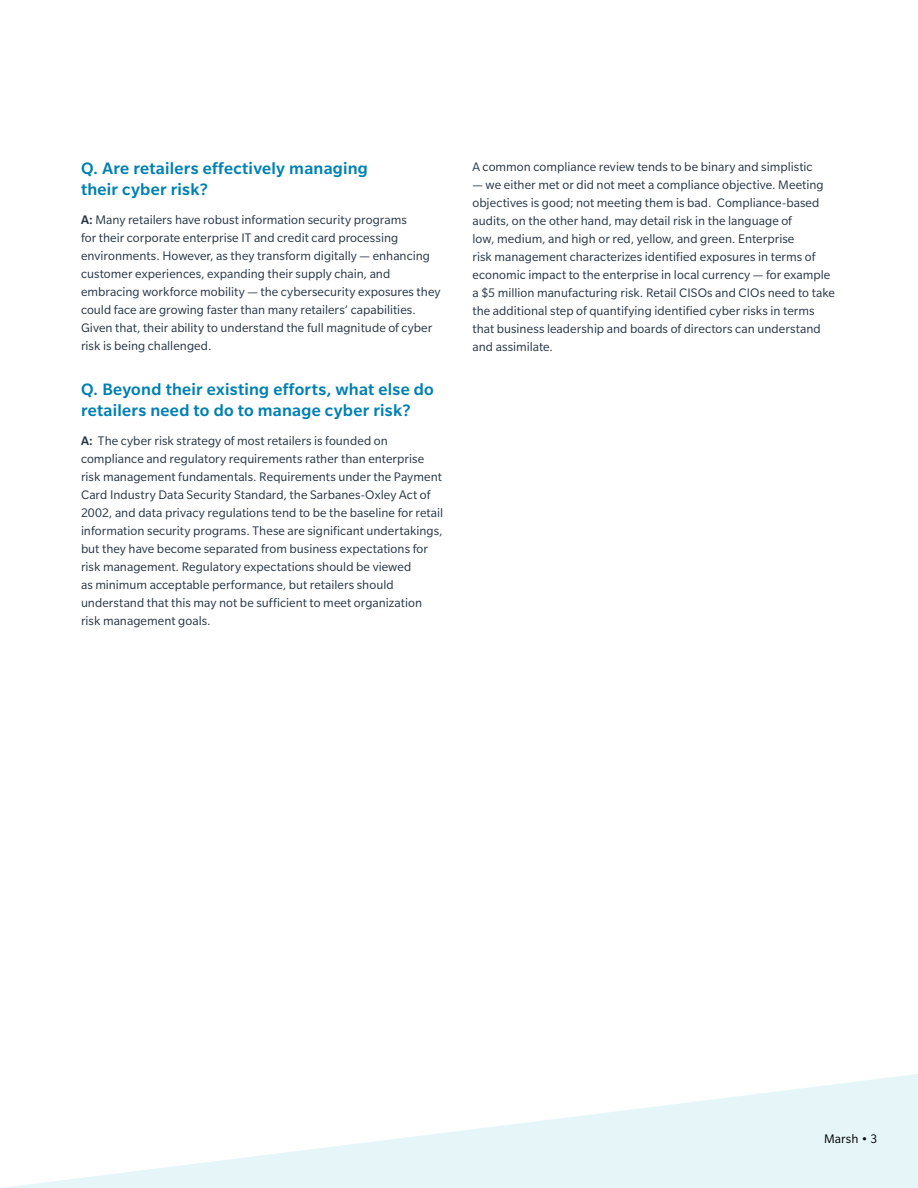
<style>
.page{position:relative;width:918px;height:1188px;background:#fff}
.page>*{position:absolute;margin:0;border:0;box-sizing:border-box;transform-origin:0 0}
.t1{font:500 18px/21px "Slate Pro";letter-spacing:.015em;color:#0080b2}
.t2{font:13.5px/18px "Slate Pro";letter-spacing:.005em;color:#243444}
.t3{font:13.5px "Slate Pro";letter-spacing:.005em;color:#000}
.s1{font-weight:500}
</style>
<div class="page">
<svg style="left:3px;top:1074px;width:915px;height:114px;fill:#ecf7f9"></svg>
<h1 class="t1" style="left:81px;top:157px;width:288px">Q. Are retailers effectively managing their cyber risk?</h1>
<p class="t2" style="left:81px;top:210px;width:361px"><span class="s1">A:</span> Many retailers have robust information security programs<br>for their corporate enterprise IT and credit card processing environments. However, as they transform digitally — enhancing customer experiences, expanding their supply chain, and embracing workforce mobility — the cybersecurity exposures they could face are growing faster than many retailers’ capabilities.<br>Given that, their ability to understand the full magnitude of cyber risk is being challenged.</p>
<h1 class="t1" style="left:81px;top:378px;width:354px">Q. Beyond their existing efforts, what else do retailers need to do to manage cyber risk?</h1>
<p class="t2" style="left:81px;top:431px;width:364px"><span class="s1">A:</span> The cyber risk strategy of most retailers is founded on compliance and regulatory requirements rather than enterprise risk management fundamentals. Requirements under the Payment Card Industry Data Security Standard, the Sarbanes-Oxley Act of 2002, and data privacy regulations tend to be the baseline for retail information security programs. These are significant undertakings, but they have become separated from business expectations for risk management. Regulatory expectations should be viewed<br>as minimum acceptable performance, but retailers should understand that this may not be sufficient to meet organization risk management goals.</p>
<p class="t2" style="left:472px;top:157px;width:342px">A common compliance review tends to be binary and simplistic</p>
<p class="t2" style="left:472px;top:175px;width:364px">— we either met or did not meet a compliance objective. Meeting objectives is good; not meeting them is bad. Compliance-based audits, on the other hand, may detail risk in the language of<br>low, medium, and high or red, yellow, and green. Enterprise<br>risk management characterizes identified exposures in terms of economic impact to the enterprise in local currency — for example a $5 million manufacturing risk. Retail CISOs and CIOs need to take the additional step of quantifying identified cyber risks in terms that business leadership and boards of directors can understand and assimilate.</p>
<p class="t3" style="left:824px;top:1131px;width:55px">Marsh • 3</p>
</div>
